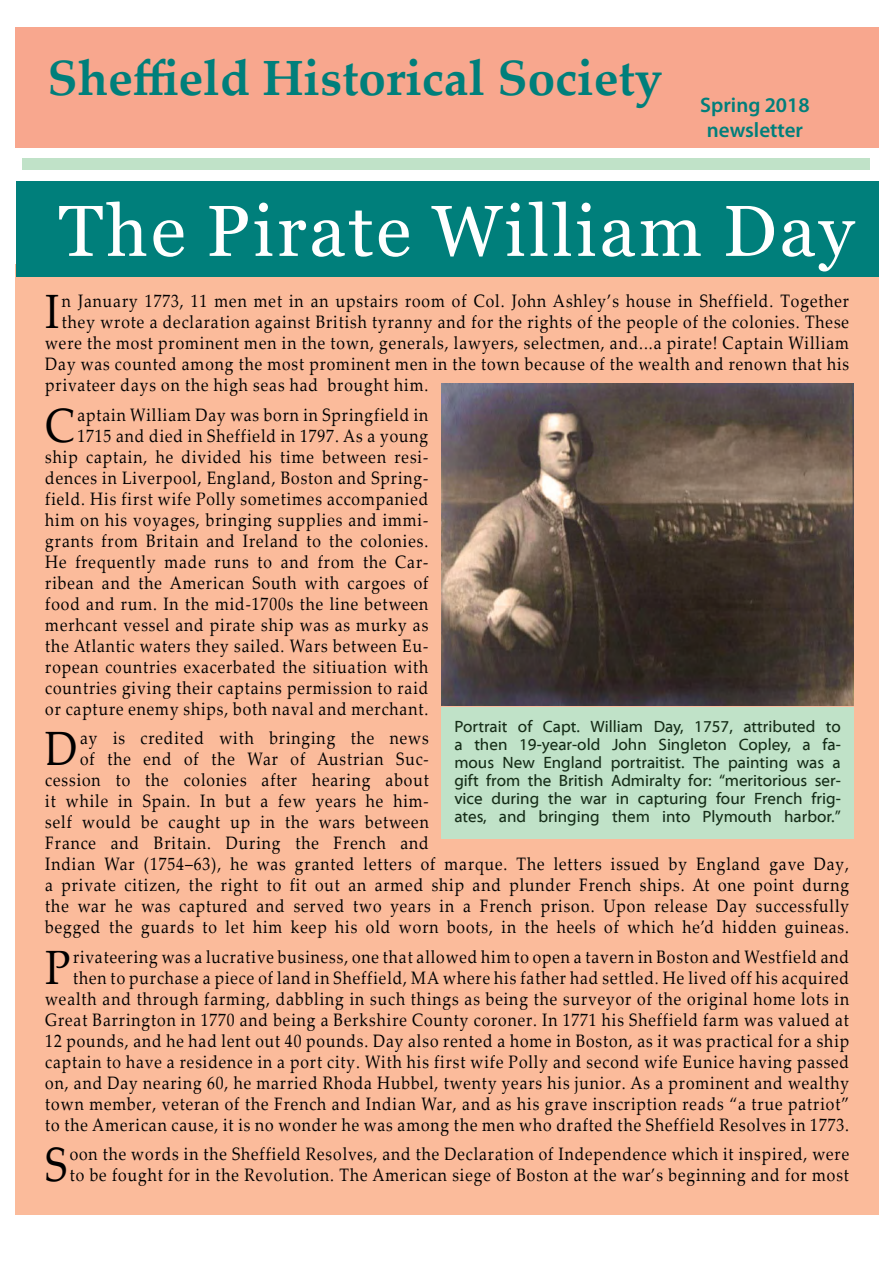
<style>
.page{position:relative;width:893px;height:1263px;background:#fff}
.page>*{position:absolute;margin:0;border:0;box-sizing:border-box;transform-origin:0 0}
.t1{font:72px "Georgia";letter-spacing:.04em;color:#fff}
.t2{font:700 49.5px "Palatino Linotype";color:#007f7b}
.t3{font:48.15px "Palatino Linotype";color:#000;scale:.87 1}
.t4{font:600 21px/25.2px "Myriad Pro";color:#007f7b;text-align:center}
.t5{font:18px/21px "Palatino Linotype";letter-spacing:.06em;color:#000;text-align:right;scale:.87 1}
.t6{font:16.5px/18px "Myriad Web Pro";color:#152c17;text-align:justify}
</style>
<div class="page">
<div style="left:15px;top:28px;width:863px;height:120px;background:#f8a78e"></div>
<div style="left:22px;top:158px;width:847px;height:12px;background:#c0e2c8"></div>
<div style="left:16px;top:264px;width:863px;height:951px;background:#fbbb9b"></div>
<img style="left:441px;top:383px;width:412px;height:323px">
<div style="left:442px;top:707px;width:412px;height:131px;background:#c0e2c8"></div>
<div style="left:16px;top:181px;width:863px;height:95px;background:#007f7b"></div>
<h2 class="t2" style="left:48px;top:43px;width:616px">Sheffield Historical Society</h2>
<p class="t4" style="left:700px;top:92px;width:111px">Spring 2018 newsletter</p>
<h1 class="t1" style="left:59px;top:187px;width:797px">The Pirate William Day</h1>
<h3 class="t3" style="left:45px;top:278px;width:18px">I</h3>
<p class="t5" style="left:62px;top:290px;width:906px">n January 1773, 11 men met in an upstairs room of Col. John Ashley’s house in Sheffield. Together</p>
<p class="t5" style="left:62px;top:311px;width:906px">they wrote a declaration against British tyranny and for the rights of the people of the colonies. These</p>
<p class="t5" style="left:45px;top:332px;width:925px">were the most prominent men in the town, generals, lawyers, selectmen, and...a pirate! Captain William</p>
<p class="t5" style="left:45px;top:353px;width:925px">Day was counted among the most prominent men in the town because of the wealth and renown that his</p>
<p class="t5" style="left:45px;top:374px;width:442px">privateer days on the high seas had brought him.</p>
<h3 class="t3" style="left:45px;top:391px;width:36px">C</h3>
<p class="t5" style="left:45px;top:403px;width:442px">aptain William Day was born in Springfield in 1715 and died in Sheffield in 1797. As a young ship captain, he divided his time between resi&shy;dences in Liverpool, England, Boston and Spring&shy;field. His first wife Polly sometimes accompanied him on his voyages, bringing supplies and immi&shy;grants from Britain and Ireland to the colonies.<br>He frequently made runs to and from the Car&shy;ribean and the American South with cargoes of food and rum. In the mid-1700s the line between merhcant vessel and pirate ship was as murky as the Atlantic waters they sailed. Wars between Eu&shy;ropean countries exacerbated the sitiuation with countries giving their captains permission to raid or capture enemy ships, both naval and merchant.</p>
<h3 class="t3" style="left:45px;top:715px;width:39px">D</h3>
<p class="t5" style="left:80px;top:727px;width:402px">ay is credited with bringing the news</p>
<p class="t6" style="left:454px;top:718px;width:388px">Portrait of Capt. William Day, 1757, attributed to a then 19-year-old John Singleton Copley, a fa&shy;mous New England portraitist. The painting was a gift from the British Admiralty for: “meritorious ser&shy;vice during the war in capturing four French frig&shy;ates, and bringing them into Plymouth harbor.”</p>
<p class="t5" style="left:80px;top:748px;width:402px">of the end of the War of Austrian Suc-</p>
<p class="t5" style="left:45px;top:769px;width:442px">cession to the colonies after hearing about</p>
<p class="t5" style="left:45px;top:790px;width:442px">it while in Spain. In but a few years he him-</p>
<p class="t5" style="left:45px;top:811px;width:442px">self would be caught up in the wars between</p>
<p class="t5" style="left:45px;top:832px;width:442px">France and Britain. During the French and</p>
<p class="t5" style="left:45px;top:853px;width:925px">Indian War (1754–63), he was granted letters of marque. The letters issued by England gave Day,</p>
<p class="t5" style="left:45px;top:874px;width:925px">a private citizen, the right to fit out an armed ship and plunder French ships. At one point durng</p>
<p class="t5" style="left:45px;top:895px;width:925px">the war he was captured and served two years in a French prison. Upon release Day successfully</p>
<p class="t5" style="left:45px;top:916px;width:925px">begged the guards to let him keep his old worn boots, in the heels of which he’d hidden guineas.</p>
<h3 class="t3" style="left:45px;top:933px;width:31px">P</h3>
<p class="t5" style="left:45px;top:945px;width:925px">rivateering was a lucrative business, one that allowed him to open a tavern in Boston and Westfield and then to purchase a piece of land in Sheffield, MA where his father had settled. He lived off his acquired wealth and through farming, dabbling in such things as being the surveyor of the original home lots in Great Barrington in 1770 and being a Berkshire County coroner. In 1771 his Sheffield farm was valued at 12 pounds, and he had lent out 40 pounds. Day also rented a home in Boston, as it was practical for a ship captain to have a residence in a port city. With his first wife Polly and second wife Eunice having passed on, and Day nearing 60, he married Rhoda Hubbel, twenty years his junior. As a prominent and wealthy town member, veteran of the French and Indian War, and as his grave inscription reads “a true patriot” to the American cause, it is no wonder he was among the men who drafted the Sheffield Resolves in 1773.</p>
<h3 class="t3" style="left:45px;top:1131px;width:27px">S</h3>
<p class="t5" style="left:70px;top:1143px;width:897px;text-align:left">oon the words in the Sheffield Resolves, and the Declaration of Independence which it inspired, were to be fought for in the Revolution. The American siege of Boston at the war’s beginning and for most</p>
</div>
